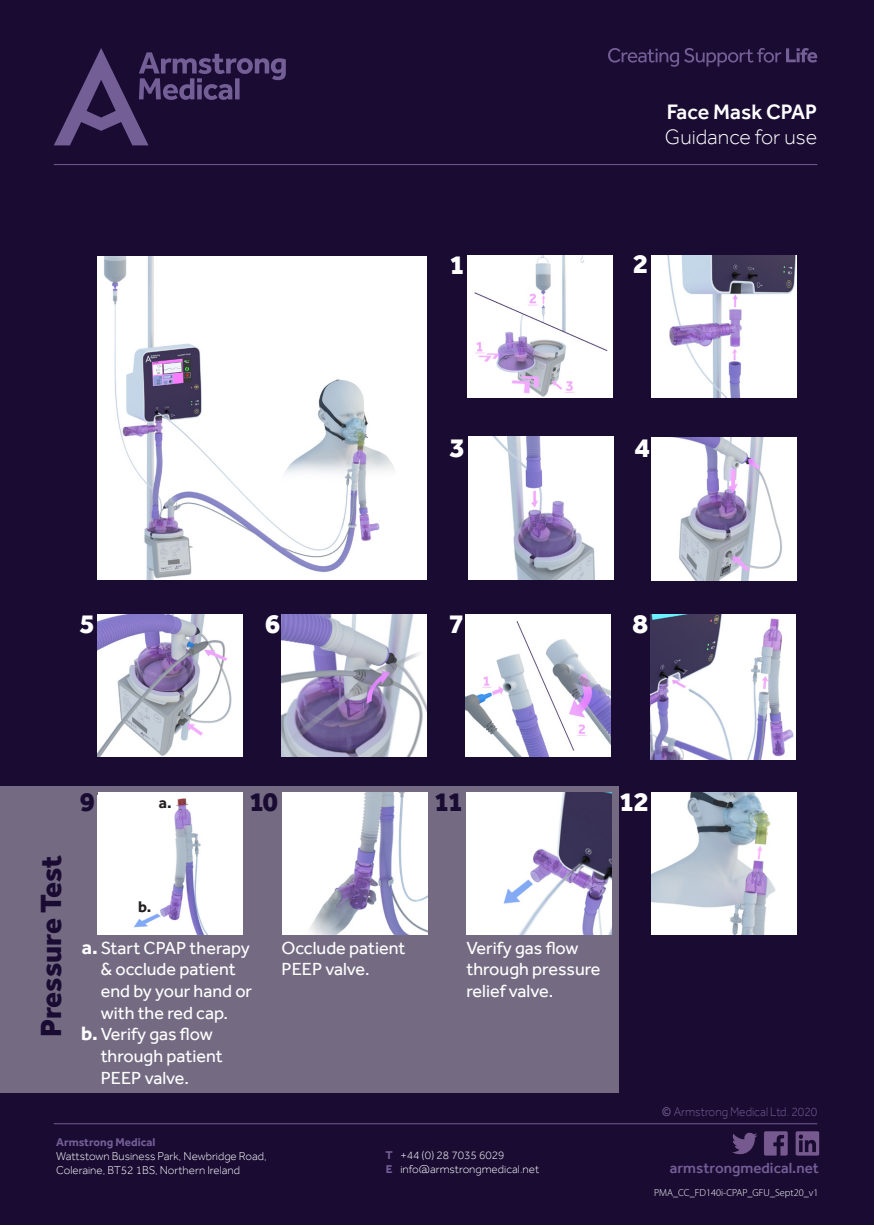
<style>
.page{position:relative;width:874px;height:1225px;background:#fff}
.page>*{position:absolute;margin:0;border:0;box-sizing:border-box;transform-origin:0 0}
.t1{font:800 30px "Effra";letter-spacing:-.01em;color:#190b32}
.t2{font:800 28px "Effra";color:#fff}
.t3{font:800 28px "Effra";color:#190b32}
.t4{font:300 21.4px "Effra";color:#fff}
.t5{font:500 21.4px "Effra";color:#fff}
.t6{font:700 20px "Effra";color:#fff}
.t7{font:18px/21.6px "Effra";color:#fff}
.t8{font:700 16px "Effra";color:#231f20}
.t9{font:500 15.2px "Effra";color:#745e97}
.t10{font:300 12.8px "Effra";color:#735e93;scale:.92 1}
.t11{font:300 11.6px/13.8px "Effra";color:#fff}
.t12{font:700 11.6px "Effra";color:#745e96}
.t13{font:300 10.2px "Myriad Pro";color:#fff}
.s1{font-weight:400}
</style>
<div class="page">
<div style="left:0;top:0;width:873px;height:1225px;background:#190b32"></div>
<div style="left:0;top:786px;width:618px;height:307px;background:#746b83"></div>
<img style="left:467px;top:255px;width:145px;height:143px">
<img style="left:98px;top:256px;width:328px;height:323px">
<img style="left:651px;top:792px;width:145px;height:142px">
<svg style="left:54px;top:48px;width:232px;height:97px"></svg>
<svg style="left:608px;top:48px;width:208px;height:19px"></svg>
<hr style="left:54px;top:164px;width:762px;height:1px;background:#745e96">
<img style="left:650px;top:614px;width:145px;height:145px">
<hr style="left:54px;top:1123px;width:762px;height:1px;background:#745e96">
<img style="left:732px;top:1131px;width:86px;height:25px">
<img style="left:651px;top:255px;width:145px;height:142px">
<img style="left:468px;top:437px;width:144px;height:142px">
<img style="left:651px;top:438px;width:145px;height:142px">
<img style="left:98px;top:614px;width:145px;height:142px">
<img style="left:281px;top:614px;width:145px;height:142px">
<img style="left:465px;top:614px;width:145px;height:142px">
<img style="left:282px;top:792px;width:145px;height:142px">
<div style="left:98px;top:792px;width:145px;height:142px;background:#fff"></div>
<img style="left:134px;top:798px;width:74px;height:136px">
<img style="left:466px;top:792px;width:145px;height:142px">
<p class="t5" style="left:666px;top:99px;width:152px">Face Mask CPAP</p>
<p class="t4" style="left:664px;top:125px;width:154px">Guidance for use</p>
<p class="t2" style="left:449px;top:248px;width:17px">1</p>
<p class="t2" style="left:632px;top:247px;width:17px">2</p>
<p class="t2" style="left:449px;top:430px;width:17px">3</p>
<p class="t2" style="left:634px;top:430px;width:17px">4</p>
<p class="t2" style="left:79px;top:607px;width:17px">5</p>
<p class="t2" style="left:264px;top:607px;width:17px">6</p>
<p class="t2" style="left:449px;top:607px;width:17px">7</p>
<p class="t2" style="left:632px;top:607px;width:17px">8</p>
<p class="t1" style="left:33px;top:1037px;width:184px;rotate:-90deg">Pressure Test</p>
<p class="t3" style="left:79px;top:784px;width:17px">9</p>
<p class="t8" style="left:159px;top:793px;width:14px">a.</p>
<p class="t3" style="left:249px;top:785px;width:31px">10</p>
<p class="t3" style="left:434px;top:785px;width:31px">11</p>
<p class="t2" style="left:618px;top:785px;width:32px">12</p>
<p class="t8" style="left:138px;top:897px;width:15px">b.</p>
<p class="t7" style="left:101px;top:937px;width:153px">Start CPAP therapy &amp; occlude patient end by your hand or with the red cap.</p>
<p class="t7" style="left:101px;top:1023px;width:124px">Verify gas flow through patient<br>PEEP valve.</p>
<p class="t6" style="left:82px;top:935px;width:17px">a.</p>
<p class="t6" style="left:81px;top:1021px;width:18px">b.</p>
<p class="t7" style="left:281px;top:937px;width:125px">Occlude patient<br>PEEP valve.</p>
<p class="t7" style="left:466px;top:937px;width:136px">Verify gas flow through pressure relief valve.</p>
<p class="t10" style="left:661px;top:1103px;width:170px"><span class="s1">©</span> Armstrong Medical Ltd. 2020</p>
<p class="t12" style="left:56px;top:1135px;width:100px">Armstrong Medical</p>
<p class="t11" style="left:56px;top:1149px;width:212px">Wattstown Business Park, Newbridge Road,<br>Coleraine, BT52 1BS, Northern Ireland</p>
<p class="t11" style="left:400px;top:1148px;width:105px">+44 (0) 28 7035 6029</p>
<p class="t11" style="left:400px;top:1162px;width:140px">info@armstrongmedical.net</p>
<p class="t12" style="left:385px;top:1148px;width:9px">T</p>
<p class="t12" style="left:386px;top:1162px;width:8px">E</p>
<p class="t9" style="left:669px;top:1158px;width:151px">armstrongmedical.net</p>
<p class="t13" style="left:654px;top:1186px;width:165px">PMA_CC_FD140i-CPAP_GFU_Sept20_v1</p>
</div>
